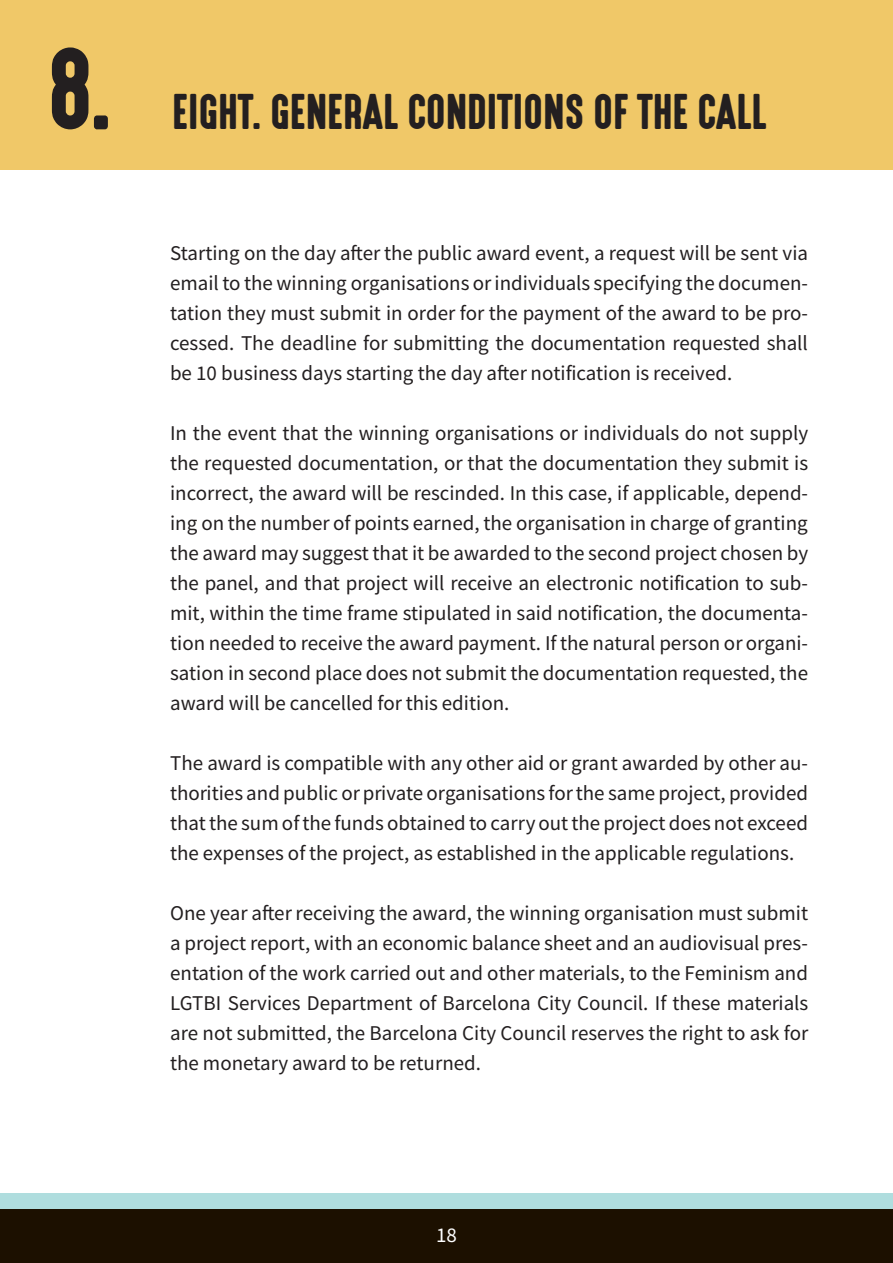
<style>
.page{position:relative;width:893px;height:1263px;background:#fff}
.page>*{position:absolute;margin:0;border:0;box-sizing:border-box;transform-origin:0 0}
.t1{font:105px "High Voltage";color:#231f20}
.t2{font:45px "High Voltage";color:#231f20}
.TEXT{font:21px/30px "Source Sans Variable";color:#231f20;text-align:justify}
.t3{font:21px "Source Sans Variable";color:#fff}
</style>
<div class="page">
<div style="left:0;top:0;width:893px;height:169px;background:#f0c868"></div>
<div style="left:0;top:1209px;width:893px;height:54px;background:#1c1000"></div>
<div style="left:0;top:1194px;width:893px;height:15px;background:#afddde"></div>
<h1 class="t1" style="left:47px;top:32px;width:67px">8.</h1>
<h2 class="t2" style="left:172px;top:88px;width:596px">EIGHT. GENERAL CONDITIONS OF THE CALL</h2>
<p class="TEXT" style="left:170px;top:238px;width:639px">Starting on the day after the public award event, a request will be sent via email to the winning organisations or individuals specifying the documen&shy;tation they must submit in order for the payment of the award to be pro&shy;cessed. The deadline for submitting the documentation requested shall be 10 business days starting the day after notification is received.</p>
<p class="TEXT" style="left:170px;top:418px;width:640px">In the event that the winning organisations or individuals do not supply the requested documentation, or that the documentation they submit is incorrect, the award will be rescinded. In this case, if applicable, depend&shy;ing on the number of points earned, the organisation in charge of granting the award may suggest that it be awarded to the second project chosen by the panel, and that project will receive an electronic notification to sub&shy;mit, within the time frame stipulated in said notification, the documenta&shy;tion needed to receive the award payment. If the natural person or organi&shy;sation in second place does not submit the documentation requested, the award will be cancelled for this edition.</p>
<p class="TEXT" style="left:170px;top:748px;width:639px">The award is compatible with any other aid or grant awarded by other au&shy;thorities and public or private organisations for the same project, provided that the sum of the funds obtained to carry out the project does not exceed the expenses of the project, as established in the applicable regulations.</p>
<p class="TEXT" style="left:170px;top:898px;width:640px">One year after receiving the award, the winning organisation must submit a project report, with an economic balance sheet and an audiovisual pres&shy;entation of the work carried out and other materials, to the Feminism and LGTBI Services Department of Barcelona City Council. If these materials are not submitted, the Barcelona City Council reserves the right to ask for the monetary award to be returned.</p>
<p class="t3" style="left:436px;top:1222px;width:22px">18</p>
</div>
